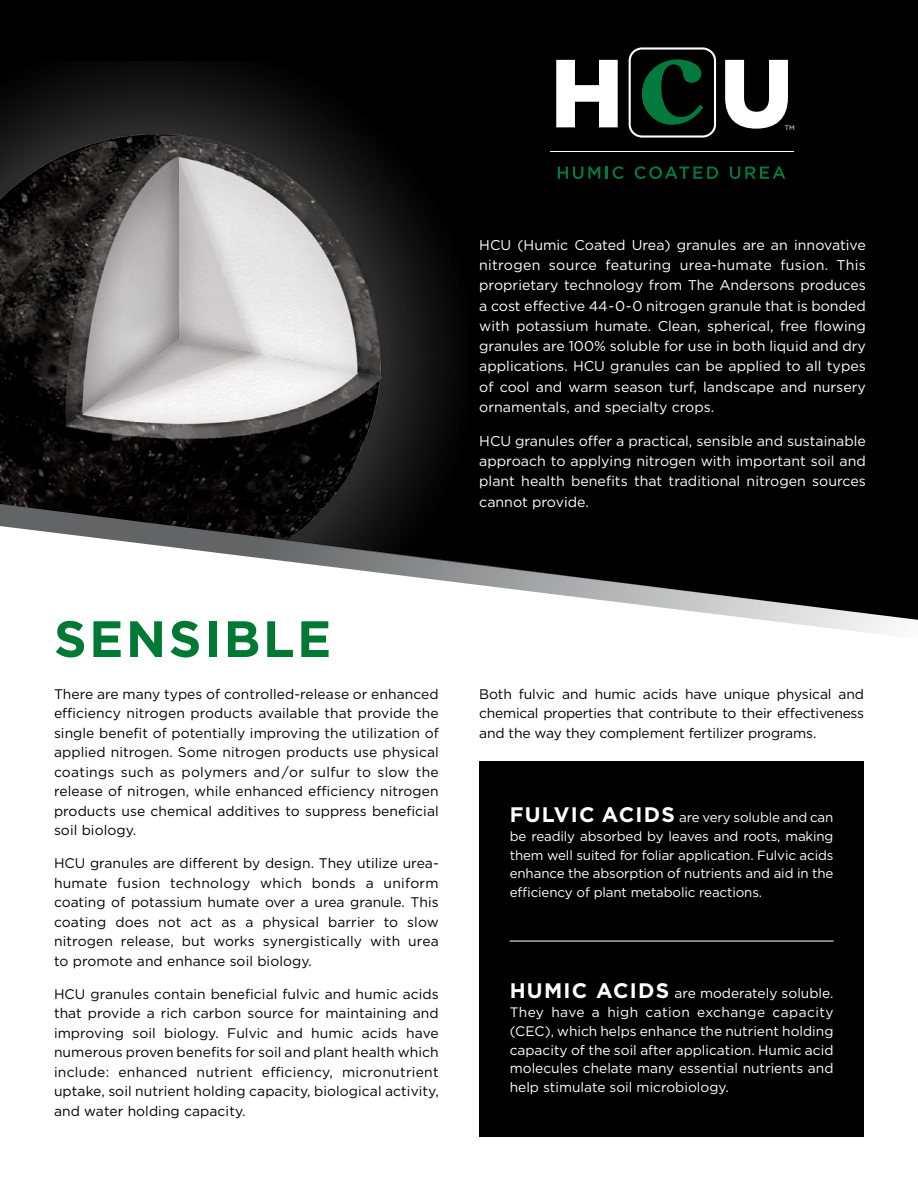
<style>
.page{position:relative;width:918px;height:1188px;background:#fff}
.page>*{position:absolute;margin:0;border:0;box-sizing:border-box;transform-origin:0 0}
.t1{font:700 51px "Gotham";letter-spacing:.05em;color:#007934}
.t2{font:14.1px/20.2px "Gotham";color:#fff;text-align:justify}
.t3{font:13.8px/19.5px "Gotham";letter-spacing:.005em;color:#000;text-align:justify}
.t4{font:13.8px/18.8px "Gotham";color:#fff;text-align:justify}
.t5{font:13.35px/18.8px "Gotham";letter-spacing:-.01em;color:#fff;text-align:justify}
.t6{font:6.6px "Gotham";color:#fff}
.s1{font-weight:700;font-size:21px}
</style>
<div class="page">
<div style="left:0;top:0;width:918px;height:502px;background:#000"></div>
<img style="left:0;top:61px;width:469px;height:441px">
<svg style="left:556px;top:60px;width:62px;height:67px"></svg>
<svg style="left:725px;top:60px;width:63px;height:69px"></svg>
<svg style="left:558px;top:167px;width:42px;height:12px"></svg>
<svg style="left:606px;top:166px;width:18px;height:13px"></svg>
<svg style="left:635px;top:166px;width:83px;height:13px"></svg>
<svg style="left:730px;top:166px;width:55px;height:13px"></svg>
<hr style="left:550px;top:151px;width:244px;height:1px;background:#fff">
<svg style="left:629px;top:47px;width:87px;height:91px;background:#152f22"></svg>
<svg style="left:0;top:502px;width:918px;height:133px"></svg>
<div style="left:479px;top:761px;width:385px;height:376px;background:#000"></div>
<hr style="left:510px;top:941px;width:324px;height:1px;background:#fff">
<p class="t6" style="left:785px;top:124px;width:11px">TM</p>
<p class="t2" style="left:479px;top:235px;width:388px">HCU (Humic Coated Urea) granules are an innovative nitrogen source featuring urea-humate fusion. This proprietary technology from The Andersons produces a cost effective 44-0-0 nitrogen granule that is bonded with potassium humate. Clean, spherical, free flowing granules are 100% soluble for use in both liquid and dry applications. HCU granules can be applied to all types of cool and warm season turf, landscape and nursery ornamentals, and specialty crops.</p>
<p class="t2" style="left:479px;top:430px;width:388px">HCU granules offer a practical, sensible and sustainable approach to applying nitrogen with important soil and plant health benefits that traditional nitrogen sources cannot provide.</p>
<h1 class="t1" style="left:54px;top:605px;width:279px">SENSIBLE</h1>
<p class="t3" style="left:54px;top:684px;width:386px">There are many types of controlled-release or enhanced efficiency nitrogen products available that provide the single benefit of potentially improving the utilization of applied nitrogen. Some nitrogen products use physical coatings such as polymers and/or sulfur to slow the release of nitrogen, while enhanced efficiency nitrogen products use chemical additives to suppress beneficial soil biology.</p>
<p class="t3" style="left:54px;top:853px;width:386px">HCU granules are different by design. They utilize urea&shy;humate fusion technology which bonds a uniform coating of potassium humate over a urea granule. This coating does not act as a physical barrier to slow nitrogen release, but works synergistically with urea to promote and enhance soil biology.</p>
<p class="t3" style="left:54px;top:984px;width:386px">HCU granules contain beneficial fulvic and humic acids that provide a rich carbon source for maintaining and improving soil biology. Fulvic and humic acids have numerous proven benefits for soil and plant health which include: enhanced nutrient efficiency, micronutrient uptake, soil nutrient holding capacity, biological activity, and water holding capacity.</p>
<p class="t3" style="left:479px;top:684px;width:386px">Both fulvic and humic acids have unique physical and chemical properties that contribute to their effectiveness and the way they complement fertilizer programs.</p>
<p class="t5" style="left:510px;top:808px;width:325px"><span class="s1">FULVIC ACIDS</span> are very soluble and can be readily absorbed by leaves and roots, making them well suited for foliar application. Fulvic acids enhance the absorption of nutrients and aid in the efficiency of plant metabolic reactions.</p>
<p class="t4" style="left:510px;top:984px;width:325px"><span class="s1">HUMIC ACIDS</span> are moderately soluble.<br>They have a high cation exchange capacity (CEC), which helps enhance the nutrient holding capacity of the soil after application. Humic acid molecules chelate many essential nutrients and help stimulate soil microbiology.</p>
</div>
